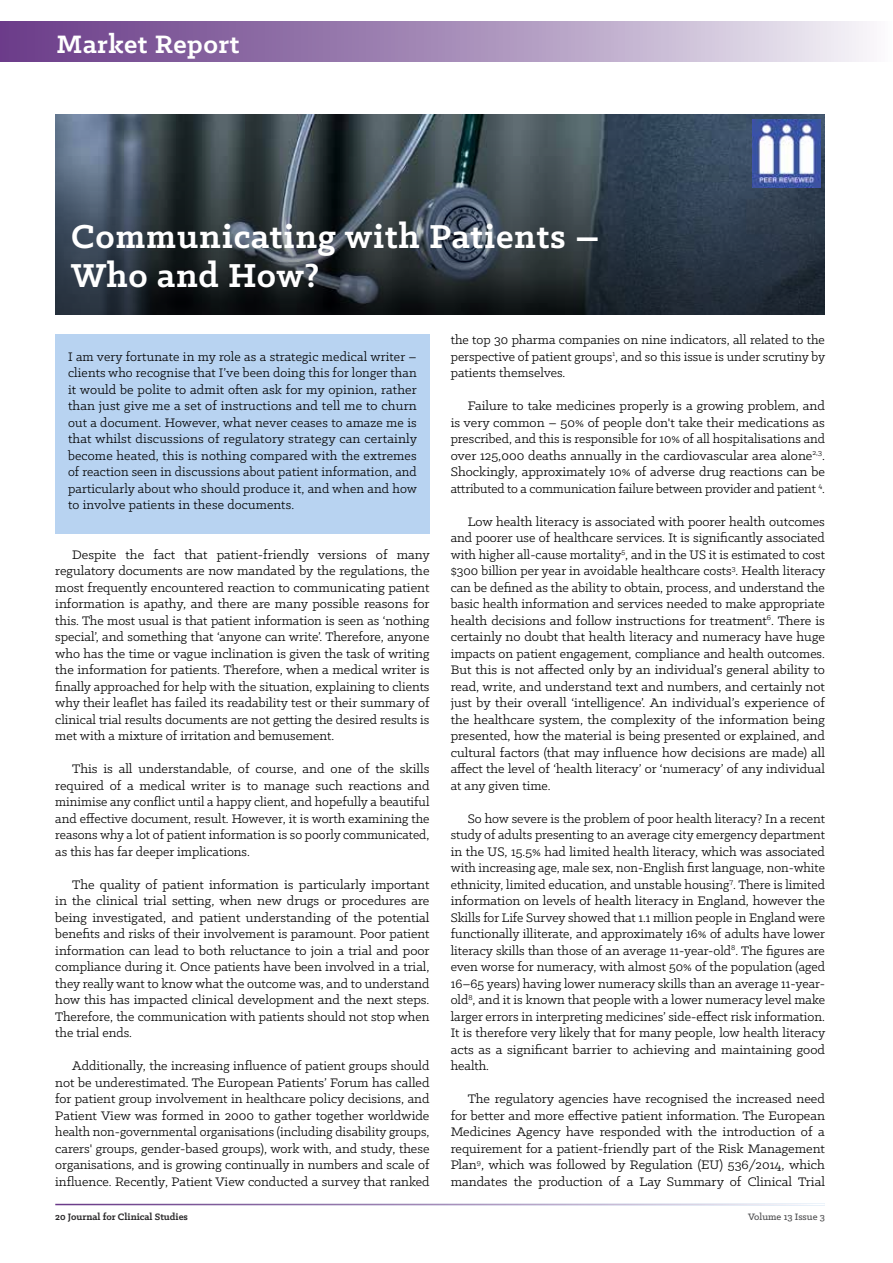
<style>
.page{position:relative;width:893px;height:1263px;background:#fff}
.page>*{position:absolute;margin:0;border:0;box-sizing:border-box;transform-origin:0 0}
.t1{font:700 37.5px/39px "Klinic Slab";letter-spacing:.02em;color:#fff}
.t2{font:700 28.5px "Klinic Slab";letter-spacing:.02em;color:#fff}
.t3{font:13.95px/16.5px "Klinic Slab";color:#000;text-align:justify}
.t4{font:700 10.5px "Klinic Slab";color:#292829}
.t5{font:500 10.5px "Klinic Slab";color:#4d4d4f}
</style>
<div class="page">
<div style="left:0;top:21px;width:893px;height:41px;background:linear-gradient(to right,#643483,#f1f0f5)"></div>
<div style="left:55px;top:334px;width:374px;height:200px;background:#b8d3f1"></div>
<img style="left:55px;top:115px;width:770px;height:200px">
<img style="left:753px;top:119px;width:68px;height:68px">
<h2 class="t2" style="left:57px;top:25px;width:184px">Market Report</h2>
<h1 class="t1" style="left:71px;top:216px;width:530px">Communicating with Patients –<br>Who and How?</h1>
<p class="t3" style="left:68px;top:348px;width:350px">I am very fortunate in my role as a strategic medical writer – clients who recognise that I’ve been doing this for longer than it would be polite to admit often ask for my opinion, rather than just give me a set of instructions and tell me to churn out a document. However, what never ceases to amaze me is that whilst discussions of regulatory strategy can certainly become heated, this is nothing compared with the extremes of reaction seen in discussions about patient information, and particularly about who should produce it, and when and how to involve patients in these documents.</p>
<p class="t3" style="left:55px;top:546px;width:376px;text-indent:17px">Despite the fact that patient-friendly versions of many regulatory documents are now mandated by the regulations, the most frequently encountered reaction to communicating patient information is apathy, and there are many possible reasons for this. The most usual is that patient information is seen as ‘nothing special’, and something that ‘anyone can write’. Therefore, anyone who has the time or vague inclination is given the task of writing the information for patients. Therefore, when a medical writer is finally approached for help with the situation, explaining to clients why their leaflet has failed its readability test or their summary of clinical trial results documents are not getting the desired results is met with a mixture of irritation and bemusement.</p>
<p class="t3" style="left:55px;top:760px;width:376px;text-indent:17px">This is all understandable, of course, and one of the skills required of a medical writer is to manage such reactions and minimise any conflict until a happy client, and hopefully a beautiful and effective document, result. However, it is worth examining the reasons why a lot of patient information is so poorly communicated, as this has far deeper implications.</p>
<p class="t3" style="left:55px;top:876px;width:376px;text-indent:17px">The quality of patient information is particularly important in the clinical trial setting, when new drugs or procedures are being investigated, and patient understanding of the potential benefits and risks of their involvement is paramount. Poor patient information can lead to both reluctance to join a trial and poor compliance during it. Once patients have been involved in a trial, they really want to know what the outcome was, and to understand how this has impacted clinical development and the next steps.<br>Therefore, the communication with patients should not stop when the trial ends.</p>
<p class="t3" style="left:55px;top:1057px;width:376px;text-indent:17px">Additionally, the increasing influence of patient groups should not be underestimated. The European Patients’ Forum has called for patient group involvement in healthcare policy decisions, and Patient View was formed in 2000 to gather together worldwide health non-governmental organisations (including disability groups, carers' groups, gender-based groups), work with, and study, these organisations, and is growing continually in numbers and scale of influence. Recently, Patient View conducted a survey that ranked</p>
<p class="t3" style="left:451px;top:331px;width:376px">the top 30 pharma companies on nine indicators, all related to the perspective of patient groups<sup>1</sup>, and so this issue is under scrutiny by patients themselves.</p>
<p class="t3" style="left:451px;top:397px;width:376px;text-indent:17px">Failure to take medicines properly is a growing problem, and is very common – 50% of people don't take their medications as prescribed, and this is responsible for 10% of all hospitalisations and over 125,000 deaths annually in the cardiovascular area alone<sup>2,3</sup>.<br>Shockingly, approximately 10% of adverse drug reactions can be attributed to a communication failure between provider and patient <sup>4</sup>.</p>
<p class="t3" style="left:451px;top:513px;width:376px;text-indent:17px">Low health literacy is associated with poorer health outcomes and poorer use of healthcare services. It is significantly associated with higher all-cause mortality<sup>5</sup>, and in the US it is estimated to cost $300 billion per year in avoidable healthcare costs<sup>3</sup>. Health literacy can be defined as the ability to obtain, process, and understand the basic health information and services needed to make appropriate health decisions and follow instructions for treatment<sup>6</sup>. There is certainly no doubt that health literacy and numeracy have huge impacts on patient engagement, compliance and health outcomes.<br>But this is not affected only by an individual’s general ability to read, write, and understand text and numbers, and certainly not just by their overall ‘intelligence’. An individual’s experience of the healthcare system, the complexity of the information being presented, how the material is being presented or explained, and cultural factors (that may influence how decisions are made) all affect the level of ‘health literacy’ or ‘numeracy’ of any individual at any given time.</p>
<p class="t3" style="left:451px;top:810px;width:376px;text-indent:17px">So how severe is the problem of poor health literacy? In a recent study of adults presenting to an average city emergency department in the US, 15.5% had limited health literacy, which was associated with increasing age, male sex, non-English first language, non-white ethnicity, limited education, and unstable housing<sup>7</sup>. There is limited information on levels of health literacy in England, however the Skills for Life Survey showed that 1.1 million people in England were functionally illiterate, and approximately 16% of adults have lower literacy skills than those of an average 11-year-old<sup>8</sup>. The figures are even worse for numeracy, with almost 50% of the population (aged 16–65 years) having lower numeracy skills than an average 11-year&shy;old<sup>8</sup>, and it is known that people with a lower numeracy level make larger errors in interpreting medicines’ side-effect risk information.<br>It is therefore very likely that for many people, low health literacy acts as a significant barrier to achieving and maintaining good health.</p>
<p class="t3" style="left:451px;top:1090px;width:376px;text-indent:17px">The regulatory agencies have recognised the increased need for better and more effective patient information. The European Medicines Agency have responded with the introduction of a requirement for a patient-friendly part of the Risk Management Plan<sup>9</sup>, which was followed by Regulation (EU) 536/2014, which mandates the production of a Lay Summary of Clinical Trial</p>
<p class="t4" style="left:55px;top:1210px;width:134px">20 Journal for Clinical Studies</p>
<p class="t5" style="left:748px;top:1210px;width:78px">Volume 13 Issue 3</p>
</div>
